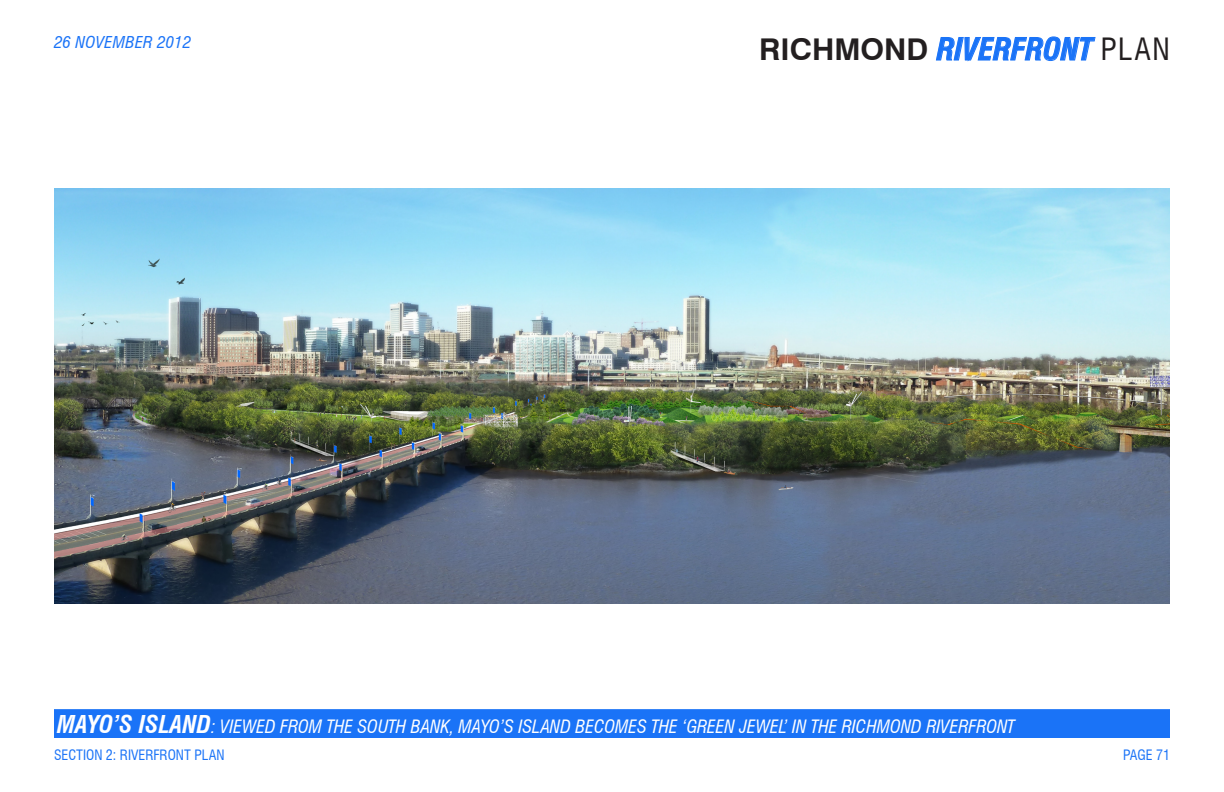
<style>
.page{position:relative;width:1224px;height:792px;background:#fff}
.page>*{position:absolute;margin:0;border:0;box-sizing:border-box;transform-origin:0 0}
.t1{font:italic 700 condensed 30px "Swiss 721 BT";color:#1a73f7}
.t2{font:italic condensed 18px "Swiss 721 BT";color:#fff}
.t3{font:italic condensed 16px "Swiss 721 BT";letter-spacing:.01em;color:#1a73f7;scale:1.05 1}
.t4{font:condensed 14px "Swiss 721 BT";color:#1a73f7}
.s1{font-style:normal;font-stretch:normal;color:#231f20}
.s2{font-weight:400;font-style:normal;color:#231f20}
.s3{font-weight:700;font-size:24px}
</style>
<div class="page">
<img style="left:54px;top:188px;width:1116px;height:416px">
<svg style="left:936px;top:36px;width:160px;height:26px"></svg>
<div style="left:54px;top:709px;width:1116px;height:29px;background:#1a73f7;border:1px solid #1a73f7"></div>
<p class="t3" style="left:54px;top:33px;width:132px">26 NOVEMBER 2012</p>
<h1 class="t1" style="left:759px;top:31px;width:412px"><span class="s1">RICHMOND</span> RIVERFRONT <span class="s2">PLAN</span></h1>
<p class="t2" style="left:57px;top:715px;width:959px"><span class="s3">MAYO’S ISLAND</span>: VIEWED FROM THE SOUTH BANK, MAYO’S ISLAND BECOMES THE ‘GREEN JEWEL’ IN THE RICHMOND RIVERFRONT</p>
<p class="t4" style="left:54px;top:746px;width:172px">SECTION 2: RIVERFRONT PLAN</p>
<p class="t4" style="left:1123px;top:746px;width:48px">PAGE 71</p>
</div>
